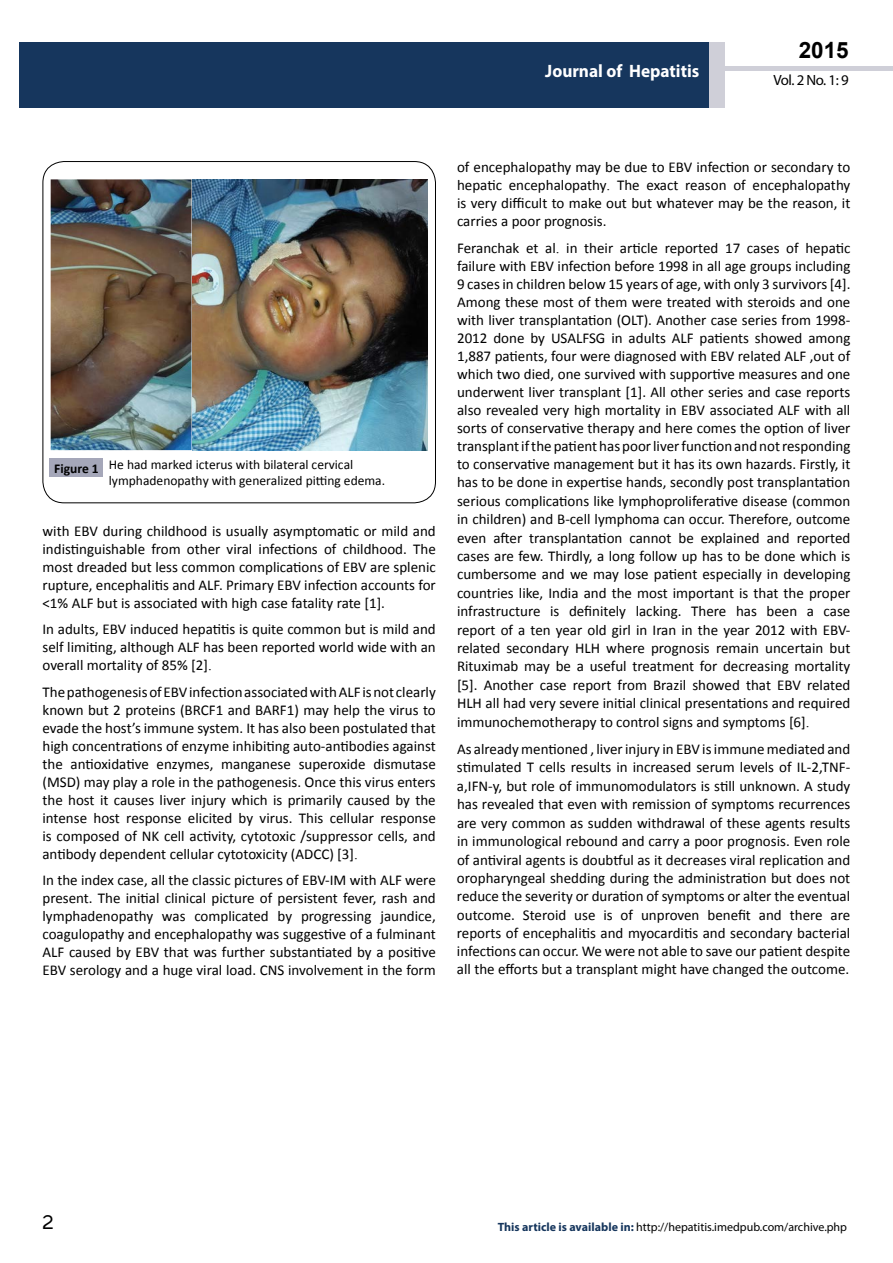
<style>
.page{position:relative;width:893px;height:1263px;background:#fff}
.page>*{position:absolute;margin:0;border:0;box-sizing:border-box;transform-origin:0 0}
.t1{font:25.5px "Tunga";color:#000}
.t2{font:700 22.5px "Arial";color:#000}
.t3{font:700 18px "Myriad Pro";color:#fff;scale:.96 1}
.t4{font:15px/18.1px "Calibri";color:#000;text-align:justify}
.t5{font:14.85px "Myriad Pro";color:#000}
.t6{font:13.5px/16.2px "Calibri";color:#000}
.t7{font:12px "Myriad Pro";color:#000}
.s1{font-weight:700}
.s2{font-family:"Times New Roman"}
.s3{font-weight:700;color:#16365d}
</style>
<div class="page">
<div style="left:722px;top:66px;width:171px;height:5px;background:#cfcfd8"></div>
<div style="left:19px;top:42px;width:706px;height:66px;background:#16365d"></div>
<div style="left:709px;top:42px;width:16px;height:66px;background:#cfcfd8"></div>
<div style="left:43px;top:161px;width:393px;height:342px;border:1px solid #000;border-radius:21px"></div>
<img style="left:51px;top:179px;width:377px;height:271px">
<div style="left:50px;top:459px;width:53px;height:18px;background:#a5a7b9"></div>
<p class="t3" style="left:545px;top:60px;width:162px">Journal of Hepatitis</p>
<h2 class="t2" style="left:799px;top:35px;width:52px">2015</h2>
<p class="t5" style="left:773px;top:71px;width:77px">Vol. 2 No. 1: 9</p>
<p class="t6" style="left:109px;top:456px;width:278px;text-indent:-55px"><span class="s1">Figure 1</span> He had marked icterus with bilateral cervical lymphadenopathy with generalized pitting edema.</p>
<p class="t4" style="left:42px;top:522px;width:395px">with EBV during childhood is usually asymptomatic or mild and indistinguishable from other viral infections of childhood. The most dreaded but less common complications of EBV are splenic rupture, encephalitis and ALF. Primary EBV infection accounts for &lt;1% ALF but is associated with high case fatality rate [1].</p>
<p class="t4" style="left:43px;top:620px;width:395px">In adults, EBV induced hepatitis is quite common but is mild and self limiting, although ALF has been reported world wide with an overall mortality of 85% [2]<span class="s2">.</span></p>
<p class="t4" style="left:42px;top:683px;width:395px">ThepathogenesisofEBVinfectionassociatedwithALF isnot clearly known but 2 proteins (BRCF1 and BARF1) may help the virus to evade the host’s immune system. It has also been postulated that high concentrations of enzyme inhibiting auto-antibodies against the antioxidative enzymes, manganese superoxide dismutase (MSD) may play a role in the pathogenesis. Once this virus enters the host it causes liver injury which is primarily caused by the intense host response elicited by virus. This cellular response is composed of NK cell activity, cytotoxic /suppressor cells, and antibody dependent cellular cytotoxicity (ADCC) [3]<span class="s2">.</span></p>
<p class="t4" style="left:42px;top:871px;width:395px">In the index case, all the classic pictures of EBV-IM with ALF were present. The initial clinical picture of persistent fever, rash and lymphadenopathy was complicated by progressing jaundice, coagulopathy and encephalopathy was suggestive of a fulminant ALF caused by EBV that was further substantiated by a positive EBV serology and a huge viral load. CNS involvement in the form</p>
<p class="t4" style="left:457px;top:158px;width:395px">of encephalopathy may be due to EBV infection or secondary to hepatic encephalopathy<span class="s2">.</span> The exact reason of encephalopathy is very difficult to make out but whatever may be the reason, it carries a poor prognosis.</p>
<p class="t4" style="left:457px;top:239px;width:395px">Feranchak et al<span class="s2">.</span> in their article reported 17 cases of hepatic failure with EBV infection before 1998 in all age groups including 9 cases in children below 15 years of age, with only 3 survivors [4].<br>Among these most of them were treated with steroids and one with liver transplantation (OLT). Another case series from 1998- 2012 done by USALFSG in adults ALF patients showed among 1,887 patients, four were diagnosed with EBV related ALF ,out of which two died, one survived with supportive measures and one underwent liver transplant [1]. All other series and case reports also revealed very high mortality in EBV associated ALF with all sorts of conservative therapy and here comes the option of liver transplantifthe patient has poorliverfunction and notresponding to conservative management but it has its own hazards. Firstly, it has to be done in expertise hands, secondly post transplantation serious complications like lymphoproliferative disease (common in children) and B-cell lymphoma can occur. Therefore, outcome even after transplantation cannot be explained and reported cases are few. Thirdly, a long follow up has to be done which is cumbersome and we may lose patient especially in developing countries like, India and the most important is that the proper infrastructure is definitely lacking. There has been a case report of a ten year old girl in Iran in the year 2012 with EBV&shy;related secondary HLH where prognosis remain uncertain but Rituximab may be a useful treatment for decreasing mortality [5]. Another case report from Brazil showed that EBV related HLH all had very severe initial clinical presentations and required immunochemotherapy to control signs and symptoms [6]<span class="s2">.</span></p>
<p class="t4" style="left:457px;top:740px;width:395px">As already mentioned , liver injury in EBV is immune mediated and stimulated T cells results in increased serum levels of IL-2,TNF&shy;a,IFN-y, but role of immunomodulators is still unknown. A study has revealed that even with remission of symptoms recurrences are very common as sudden withdrawal of these agents results in immunological rebound and carry a poor prognosis. Even role of antiviral agents is doubtful as it decreases viral replication and oropharyngeal shedding during the administration but does not reduce the severity or duration of symptoms or alter the eventual outcome. Steroid use is of unproven benefit and there are reports of encephalitis and myocarditis and secondary bacterial infections can occur. We were not able to save our patient despite all the efforts but a transplant might have changed the outcome.</p>
<h1 class="t1" style="left:42px;top:1205px;width:13px">2</h1>
<p class="t7" style="left:498px;top:1220px;width:351px"><span class="s3">This article is available in:</span> http://hepatitis.imedpub.com/archive.php</p>
</div>
